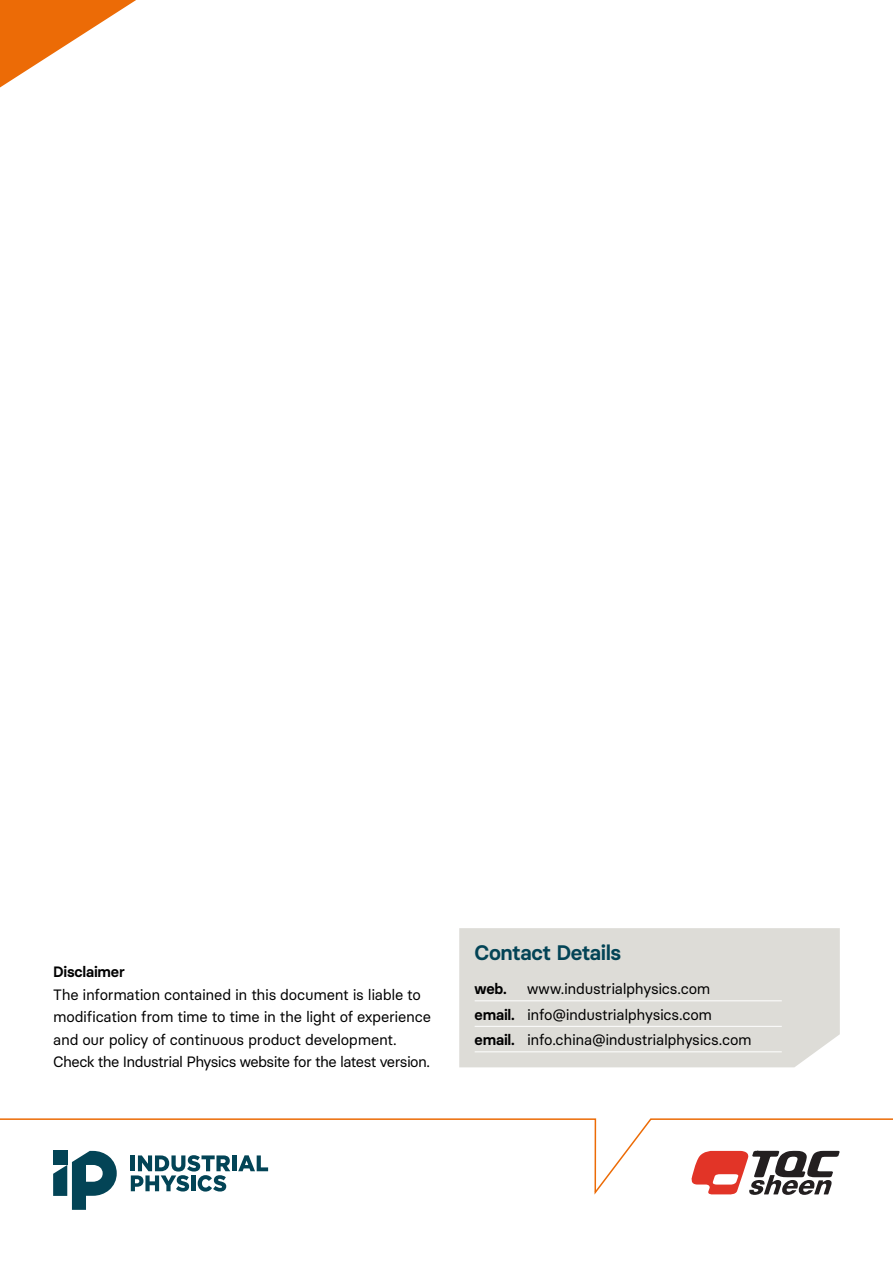
<style>
.page{position:relative;width:893px;height:1263px;background:#fff}
.page>*{position:absolute;margin:0;border:0;box-sizing:border-box;transform-origin:0 0}
.t1{font:600 21px "Basier Circle";letter-spacing:-.02em;color:#034456}
.t2{font:15px/22.5px "Basier Circle";letter-spacing:-.02em;color:#000}
.t3{font:600 15px "Basier Circle";letter-spacing:-.01em;color:#000}
.s1{font-weight:600}
</style>
<div class="page">
<div style="left:459px;top:928px;width:381px;height:139px;background:#dddcd7"></div>
<hr style="left:475px;top:1000px;width:307px;height:1px;background:#fff">
<hr style="left:475px;top:1026px;width:307px;height:1px;background:#fff">
<hr style="left:475px;top:1051px;width:307px;height:1px;background:#fff">
<svg style="left:71px;top:1197px;width:15px;height:13px"></svg>
<svg style="left:0;top:0;width:136px;height:88px"></svg>
<svg style="left:0;top:1118px;width:893px;height:79px"></svg>
<svg style="left:690px;top:1151px;width:150px;height:44px"></svg>
<p class="t3" style="left:53px;top:963px;width:73px">Disclaimer</p>
<p class="t2" style="left:53px;top:983px;width:379px">The information contained in this document is liable to modification from time to time in the light of experience and our policy of continuous product development.<br>Check the Industrial Physics website for the latest version.</p>
<h1 class="t1" style="left:475px;top:939px;width:148px">Contact Details</h1>
<p class="t3" style="left:475px;top:979px;width:34px">web.</p>
<p class="t2" style="left:475px;top:976px;width:279px;line-height:25.5px;text-indent:52px">www.industrialphysics.com <span class="s1">email.</span> info@industrialphysics.com <span class="s1">email.</span> info.china@industrialphysics.com</p>
</div>
